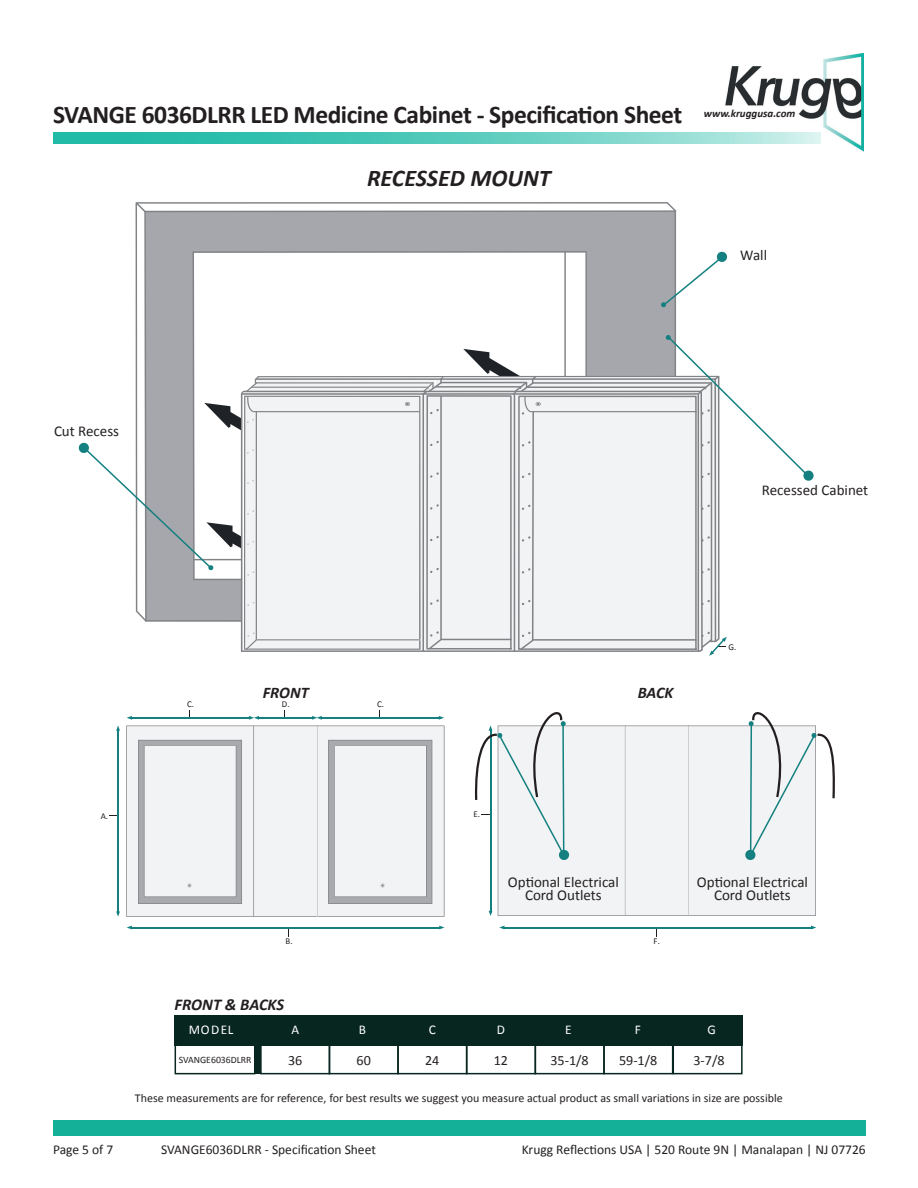
<style>
.page{position:relative;width:918px;height:1188px;background:#fff}
.page>*{position:absolute;margin:0;border:0;box-sizing:border-box;transform-origin:0 0}
.t1{font:700 25.5px "Calibri";letter-spacing:-.02em;color:#231f20}
.t2{font:italic 700 24px "Calibri";color:#231f20}
.t3{font:italic 700 16.5px "Calibri";letter-spacing:-.005em;color:#231f20}
.t4{font:italic 700 16.2px "Calibri";color:#231f20}
.t5{font:15px/13.5px "Calibri";color:#231f20;text-align:center}
.t6{font:14.1px "Calibri";color:#231f20}
.t7{font:13.5px "Calibri";color:#231f20}
.t8{font:13.35px "Calibri";letter-spacing:.075em;color:#fff}
.t9{font:12px "Calibri";color:#231f20}
.t10{font:italic 700 10.95px "Calibri";color:#231f20}
.t11{font:9.75px "Calibri";color:#231f20}
.t12{font:9px "Calibri";color:#231f20}
</style>
<div class="page">
<img style="left:725px;top:53px;width:139px;height:99px">
<svg style="left:54px;top:132px;width:767px;height:11px;background:#5fcdbf"></svg>
<div style="left:53px;top:1120px;width:813px;height:16px;background:#15b098"></div>
<hr style="left:503px;top:927px;width:309px;height:1px;background:#148080">
<svg style="left:811px;top:926px;width:5px;height:3px"></svg>
<div style="left:175px;top:1015px;width:568px;height:30px;background:#07261f"></div>
<div style="left:255px;top:1039px;width:6px;height:35px;background:#07261f"></div>
<div style="left:175px;top:1044px;width:80px;height:30px;border:2px solid #07261f"></div>
<div style="left:260px;top:1044px;width:70px;height:30px;border:2px solid #07261f"></div>
<div style="left:329px;top:1044px;width:70px;height:30px;border:2px solid #07261f"></div>
<div style="left:397px;top:1044px;width:70px;height:30px;border:2px solid #07261f"></div>
<div style="left:466px;top:1044px;width:70px;height:30px;border:2px solid #07261f"></div>
<div style="left:535px;top:1044px;width:70px;height:30px;border:2px solid #07261f"></div>
<div style="left:603px;top:1044px;width:70px;height:30px;border:2px solid #07261f"></div>
<div style="left:673px;top:1044px;width:70px;height:30px;border:2px solid #07261f"></div>
<svg style="left:136px;top:202px;width:540px;height:133px"></svg>
<svg style="left:144px;top:210px;width:532px;height:125px;fill:#a6a7ad"></svg>
<svg style="left:136px;top:203px;width:10px;height:10px"></svg>
<svg style="left:661px;top:252px;width:66px;height:55px"></svg>
<hr style="left:131px;top:927px;width:309px;height:1px;background:#148080">
<svg style="left:439px;top:926px;width:6px;height:3px"></svg>
<svg style="left:127px;top:926px;width:5px;height:3px"></svg>
<hr style="left:117px;top:730px;width:2px;height:183px;background:#148080">
<svg style="left:116px;top:911px;width:4px;height:6px"></svg>
<svg style="left:116px;top:725px;width:4px;height:6px"></svg>
<svg style="left:474px;top:712px;width:361px;height:204px"></svg>
<svg style="left:79px;top:335px;width:735px;height:321px"></svg>
<svg style="left:126px;top:710px;width:319px;height:207px"></svg>
<hr style="left:242px;top:393px;width:456px;height:2px;background:#808285">
<hr style="left:241px;top:394px;width:1px;height:257px;background:#808285">
<hr style="left:242px;top:650px;width:458px;height:2px;background:#808285">
<hr style="left:698px;top:395px;width:1px;height:256px;background:#808285">
<hr style="left:514px;top:395px;width:1px;height:256px;background:#808285">
<hr style="left:423px;top:395px;width:1px;height:256px;background:#808285">
<h1 class="t1" style="left:53px;top:96px;width:631px">SVANGE 6036DLRR LED Medicine Cabinet - Specification Sheet</h1>
<h2 class="t2" style="left:367px;top:163px;width:185px">RECESSED MOUNT</h2>
<p class="t10" style="left:704px;top:106px;width:93px">www.kruggusa.com</p>
<p class="t5" style="left:740px;top:248px;width:28px">Wall</p>
<p class="t5" style="left:54px;top:424px;width:67px">Cut Recess</p>
<p class="t12" style="left:101px;top:810px;width:9px">A.</p>
<h3 class="t4" style="left:263px;top:682px;width:47px">FRONT</h3>
<p class="t12" style="left:187px;top:699px;width:9px">C.</p>
<p class="t12" style="left:282px;top:699px;width:9px">D.</p>
<p class="t12" style="left:377px;top:699px;width:9px">C.</p>
<p class="t12" style="left:286px;top:935px;width:9px">B.</p>
<h3 class="t3" style="left:174px;top:994px;width:111px">FRONT &amp; BACKS</h3>
<p class="t5" style="left:762px;top:482px;width:108px">Recessed Cabinet</p>
<h3 class="t4" style="left:638px;top:682px;width:37px">BACK</h3>
<p class="t12" style="left:728px;top:641px;width:9px">G.</p>
<p class="t12" style="left:473px;top:809px;width:8px">E.</p>
<p class="t5" style="left:508px;top:874px;width:113px">Optional Electrical<br>Cord Outlets</p>
<p class="t12" style="left:654px;top:935px;width:8px">F.</p>
<p class="t5" style="left:697px;top:874px;width:113px">Optional Electrical<br>Cord Outlets</p>
<p class="t8" style="left:189px;top:1022px;width:46px">MODEL</p>
<p class="t8" style="left:292px;top:1022px;width:9px">A</p>
<p class="t8" style="left:359px;top:1022px;width:9px">B</p>
<p class="t8" style="left:429px;top:1022px;width:9px">C</p>
<p class="t8" style="left:497px;top:1022px;width:10px">D</p>
<p class="t8" style="left:565px;top:1022px;width:8px">E</p>
<p class="t8" style="left:635px;top:1022px;width:8px">F</p>
<p class="t8" style="left:708px;top:1022px;width:10px">G</p>
<p class="t11" style="left:179px;top:1054px;width:74px">SVANGE6036DLRR</p>
<p class="t6" style="left:288px;top:1051px;width:16px">36</p>
<p class="t6" style="left:357px;top:1051px;width:16px">60</p>
<p class="t6" style="left:425px;top:1051px;width:16px">24</p>
<p class="t6" style="left:494px;top:1051px;width:16px">12</p>
<p class="t6" style="left:550px;top:1051px;width:40px">35-1/8</p>
<p class="t6" style="left:619px;top:1051px;width:40px">59-1/8</p>
<p class="t6" style="left:693px;top:1051px;width:33px">3-7/8</p>
<p class="t9" style="left:135px;top:1090px;width:649px">These measurements are for reference, for best results we suggest you measure actual product as small variations in size are possible</p>
<p class="t7" style="left:53px;top:1141px;width:62px">Page 5 of 7</p>
<p class="t7" style="left:161px;top:1141px;width:216px">SVANGE6036DLRR - Specification Sheet</p>
<p class="t7" style="left:522px;top:1141px;width:345px">Krugg Reflections USA | 520 Route 9N | Manalapan | NJ 07726</p>
</div>
